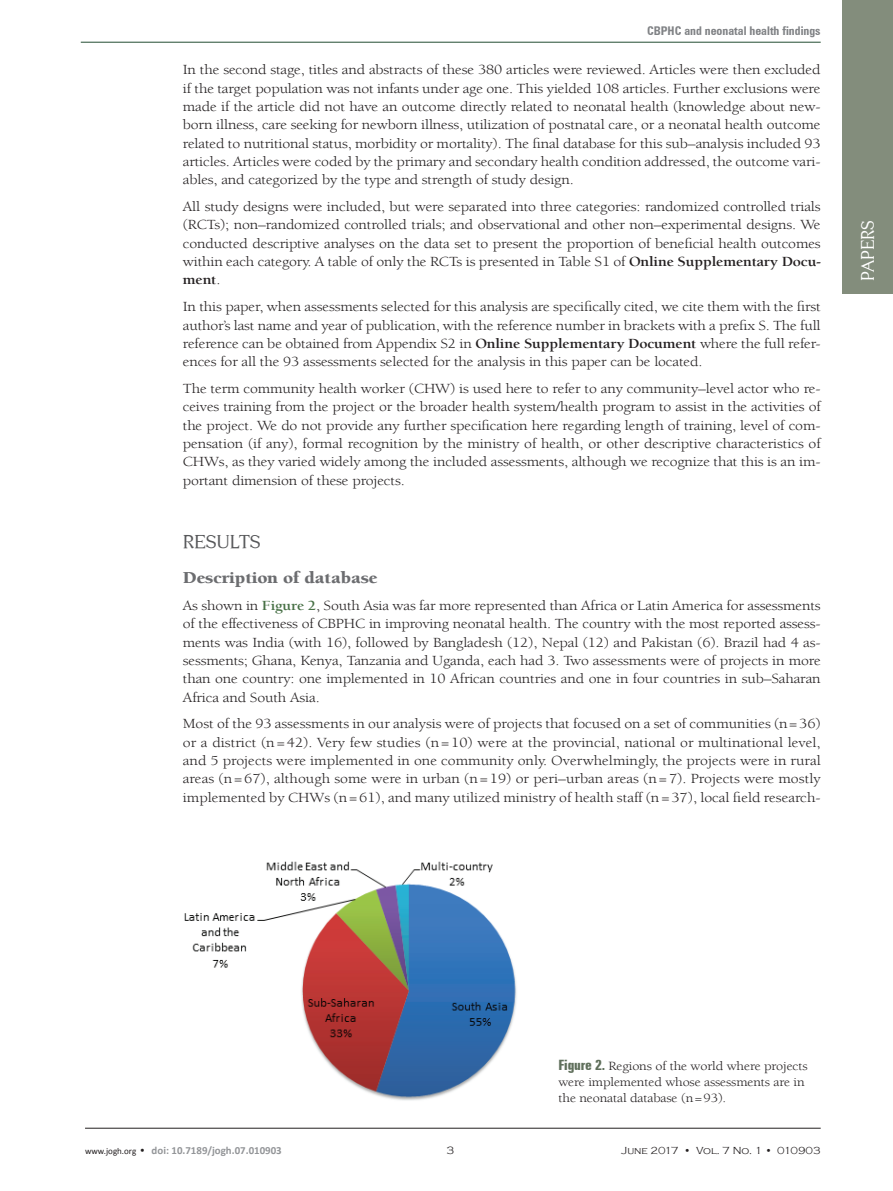
<style>
.page{position:relative;width:893px;height:1191px;background:#fff}
.page>*{position:absolute;margin:0;border:0;box-sizing:border-box;transform-origin:0 0}
.t1{font:18.6px "Centabel";letter-spacing:-.01em;color:#57585a;scale:1.11 1}
.t2{font:18px "Centabel";color:#fff}
.t3{font:900 17.1px "Berkeley Std";letter-spacing:-.01em;color:#6c6d70;scale:1.11 1}
.t4{font:14.25px/18.3px "Berkeley Std";letter-spacing:-.01em;color:#231f20;text-align:justify;scale:1.11 1}
.t5{font:12.9px/15.8px "Berkeley Std";letter-spacing:-.01em;color:#231f20;scale:1.11 1}
.t6{font:700 condensed 12px "Zurich BT";color:#808285}
.t7{font:700 10.95px "Calibri";color:#939598}
.t8{font:300 10.95px "Copperplate Gothic";color:#231f20}
.t9{font:300 10.5px "Copperplate Gothic";color:#231f20}
.s1{font-weight:700}
.s2{font-weight:700;color:#477045}
.s3{font-family:"Zurich BT";font-weight:700;font-stretch:extra-condensed;font-size:14.25px;color:#5f6f5b}
.s4{font-weight:400;font-size:9px;color:#231f20}
.s5{font-family:"Copperplate Gothic";font-weight:300;color:#231f20}
</style>
<div class="page">
<hr style="left:85px;top:1128px;width:736px;height:1px;background:#231f20">
<div style="left:842px;top:0;width:51px;height:293px;background:#838d7c"></div>
<hr style="left:81px;top:42px;width:740px;height:1px;background:#244d32">
<img style="left:184px;top:861px;width:333px;height:240px">
<p class="t6" style="left:647px;top:23px;width:175px">CBPHC and neonatal health findings</p>
<p class="t4" style="left:183px;top:61px;width:576px">In the second stage, titles and abstracts of these 380 articles were reviewed. Articles were then excluded if the target population was not infants under age one. This yielded 108 articles. Further exclusions were made if the article did not have an outcome directly related to neonatal health (knowledge about new&shy;born illness, care seeking for newborn illness, utilization of postnatal care, or a neonatal health outcome related to nutritional status, morbidity or mortality). The final database for this sub–analysis included 93 articles. Articles were coded by the primary and secondary health condition addressed, the outcome vari&shy;ables, and categorized by the type and strength of study design.</p>
<p class="t4" style="left:183px;top:198px;width:576px">All study designs were included, but were separated into three categories: randomized controlled trials (RCTs); non–randomized controlled trials; and observational and other non–experimental designs. We conducted descriptive analyses on the data set to present the proportion of beneficial health outcomes within each category. A table of only the RCTs is presented in Table S1 of <span class="s1">Online Supplementary Docu&shy;ment</span>.</p>
<p class="t4" style="left:183px;top:298px;width:576px">In this paper, when assessments selected for this analysis are specifically cited, we cite them with the first author’s last name and year of publication, with the reference number in brackets with a prefix S. The full reference can be obtained from Appendix S2 in <span class="s1">Online Supplementary Document</span> where the full refer&shy;ences for all the 93 assessments selected for the analysis in this paper can be located.</p>
<p class="t4" style="left:183px;top:379px;width:576px">The term community health worker (CHW) is used here to refer to any community–level actor who re&shy;ceives training from the project or the broader health system/health program to assist in the activities of the project. We do not provide any further specification here regarding length of training, level of com&shy;pensation (if any), formal recognition by the ministry of health, or other descriptive characteristics of CHWs, as they varied widely among the included assessments, although we recognize that this is an im&shy;portant dimension of these projects.</p>
<h1 class="t1" style="left:183px;top:531px;width:72px">RESULTS</h1>
<p class="t3" style="left:183px;top:569px;width:177px">Description of database</p>
<p class="t4" style="left:183px;top:596px;width:576px">As shown in <span class="s2">Figure 2</span>, South Asia was far more represented than Africa or Latin America for assessments of the effectiveness of CBPHC in improving neonatal health. The country with the most reported assess&shy;ments was India (with 16), followed by Bangladesh (12), Nepal (12) and Pakistan (6). Brazil had 4 as&shy;sessments; Ghana, Kenya, Tanzania and Uganda, each had 3. Two assessments were of projects in more than one country: one implemented in 10 African countries and one in four countries in sub–Saharan Africa and South Asia.</p>
<p class="t4" style="left:183px;top:715px;width:576px">Most of the 93 assessments in our analysis were of projects that focused on a set of communities (n=36) or a district (n=42). Very few studies (n=10) were at the provincial, national or multinational level, and 5 projects were implemented in one community only. Overwhelmingly, the projects were in rural areas (n=67), although some were in urban (n=19) or peri–urban areas (n=7). Projects were mostly implemented by CHWs (n=61), and many utilized ministry of health staff (n=37), local field research-</p>
<p class="t2" style="left:860px;top:281px;width:103px;rotate:-90deg">VIEWPOINTS</p>
<p class="t2" style="left:857px;top:281px;width:63px;rotate:-90deg">PAPERS</p>
<p class="t5" style="left:558px;top:1058px;width:226px"><span class="s3">Figure 2.</span> Regions of the world where projects were implemented whose assessments are in the neonatal database (n=93).</p>
<p class="t7" style="left:85px;top:1143px;width:198px"><span class="s4">www.jogh.org</span> <span class="s5">•</span> doi: 10.7189/jogh.07.010903</p>
<p class="t8" style="left:447px;top:1144px;width:9px">3</p>
<p class="t9" style="left:621px;top:1144px;width:201px">June 2017 • Vol. 7 No. 1 • 010903</p>
</div>
